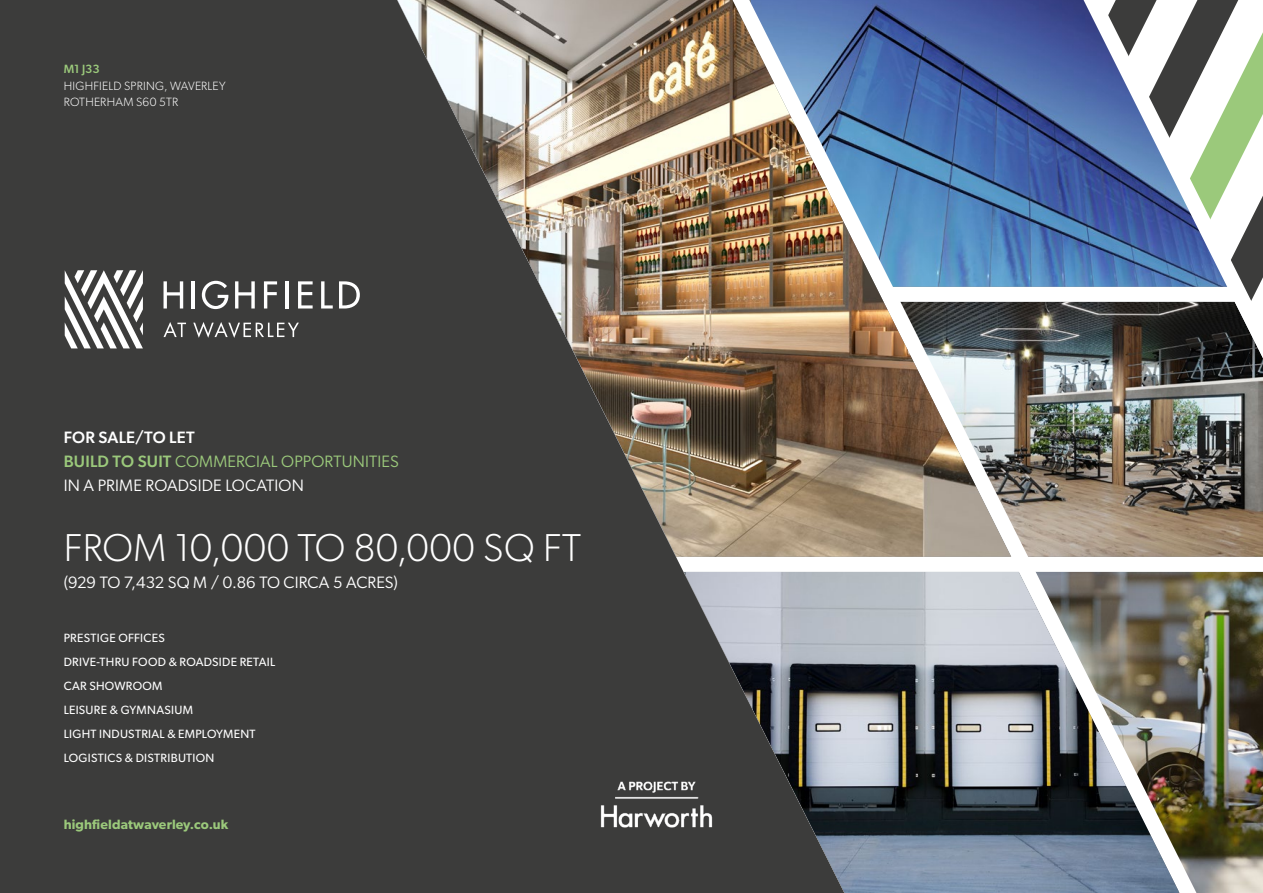
<style>
.page{position:relative;width:1263px;height:893px;background:#fff}
.page>*{position:absolute;margin:0;border:0;box-sizing:border-box;transform-origin:0 0}
.t1{font:300 39px "Gibson";letter-spacing:.01em;color:#fff}
.t2{font:16.5px/24px "Gibson";letter-spacing:.01em;color:#fff}
.t3{font:600 13.5px "Gibson";letter-spacing:.01em;color:#9bc97b}
.t4{font:12px/24px "Gibson";letter-spacing:.025em;color:#fff}
.t5{font:300 12px/16.5px "Gibson";letter-spacing:.02em;color:#fff}
.t6{font:500 12px "Gibson";color:#9bc97b}
.s1{font-weight:500}
.s2{font-weight:500;color:#9bc97b}
.s3{color:#9bc97b}
</style>
<div class="page">
<img style="left:1196px;top:358px;width:67px;height:199px">
<img style="left:1196px;top:572px;width:67px;height:321px">
<svg style="left:1196px;top:0;width:67px;height:358px"></svg>
<img style="left:844px;top:0;width:352px;height:893px">
<img style="left:844px;top:572px;width:334px;height:321px">
<img style="left:844px;top:0;width:167px;height:557px">
<img style="left:0;top:0;width:844px;height:893px">
<img style="left:599px;top:779px;width:115px;height:50px">
<svg style="left:164px;top:281px;width:19px;height:27px"></svg>
<hr style="left:192px;top:281px;width:3px;height:27px;background:#fff">
<svg style="left:202px;top:281px;width:26px;height:28px"></svg>
<svg style="left:235px;top:281px;width:20px;height:27px"></svg>
<svg style="left:264px;top:281px;width:13px;height:27px"></svg>
<hr style="left:285px;top:281px;width:4px;height:27px;background:#fff">
<svg style="left:298px;top:281px;width:15px;height:27px"></svg>
<svg style="left:321px;top:281px;width:12px;height:27px"></svg>
<svg style="left:339px;top:281px;width:21px;height:27px"></svg>
<svg style="left:164px;top:322px;width:22px;height:15px"></svg>
<svg style="left:193px;top:322px;width:106px;height:16px;background:#6a6a69"></svg>
<svg style="left:65px;top:270px;width:78px;height:78px"></svg>
<p class="t6" style="left:64px;top:62px;width:38px">M1 J33</p>
<p class="t5" style="left:64px;top:77px;width:163px">HIGHFIELD SPRING, WAVERLEY<br>ROTHERHAM S60 5TR</p>
<h2 class="t2" style="left:64px;top:425px;width:336px"><span class="s1">FOR SALE/TO LET<br></span><span class="s2">BUILD TO SUIT</span> <span class="s3">COMMERCIAL OPPORTUNITIES<br></span>IN A PRIME ROADSIDE LOCATION</h2>
<h1 class="t1" style="left:64px;top:524px;width:519px">FROM 10,000 TO 80,000 SQ FT</h1>
<h2 class="t2" style="left:64px;top:570px;width:336px">(929 TO 7,432 SQ M / 0.86 TO CIRCA 5 ACRES)</h2>
<p class="t4" style="left:64px;top:626px;width:213px">PRESTIGE OFFICES<br>DRIVE-THRU FOOD &amp; ROADSIDE RETAIL<br>CAR SHOWROOM<br>LEISURE &amp; GYMNASIUM<br>LIGHT INDUSTRIAL &amp; EMPLOYMENT<br>LOGISTICS &amp; DISTRIBUTION</p>
<p class="t3" style="left:64px;top:816px;width:166px">highfieldatwaverley.co.uk</p>
</div>
